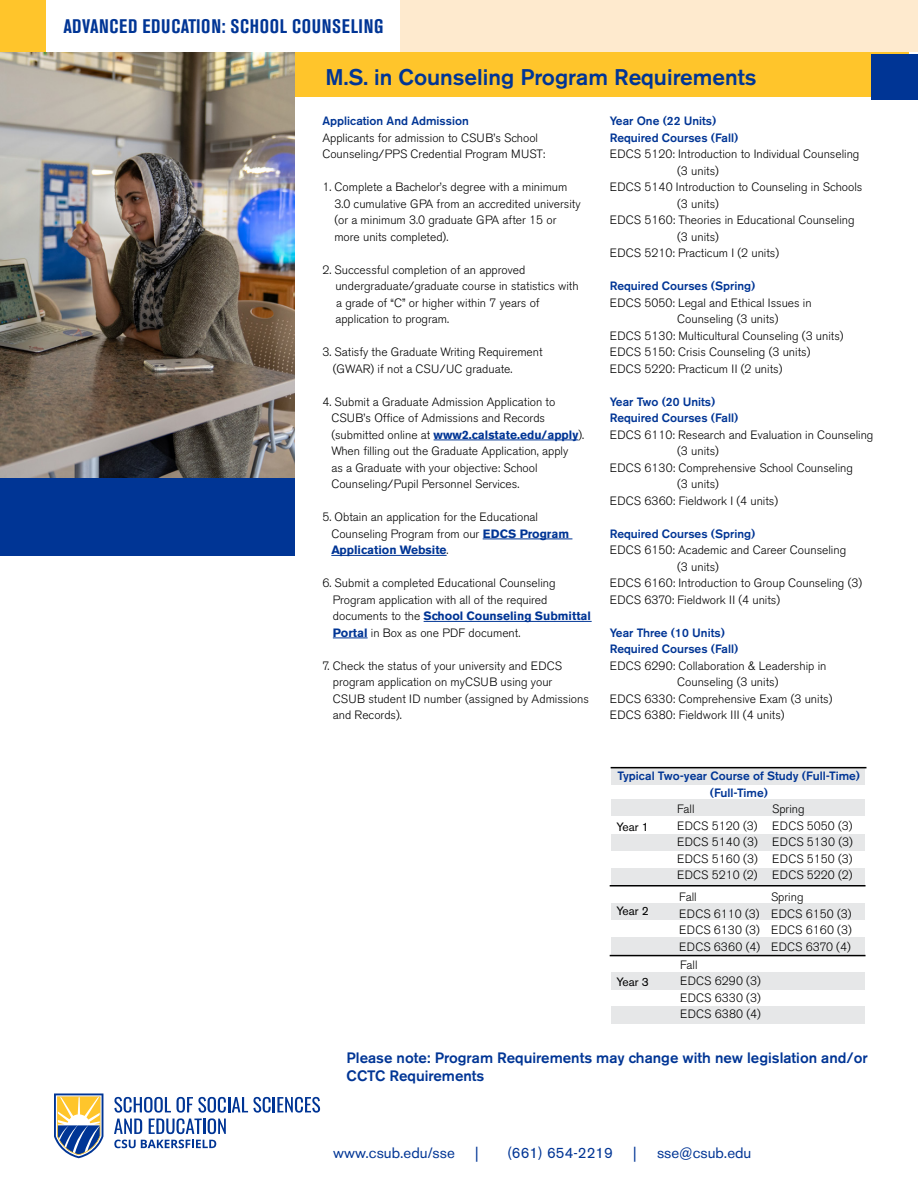
<style>
.page{position:relative;width:918px;height:1188px;background:#fff}
.page>*{position:absolute;margin:0;border:0;box-sizing:border-box;transform-origin:0 0}
.t1{font:500 22.5px "Akzidenz Grotesk BE";color:#003595}
.t2{font:700 condensed 19.5px "Akzidenz Grotesk BE";letter-spacing:.035em;color:#003595}
.t3{font:500 15px/18px "Akzidenz Grotesk BE";color:#003595}
.t4{font:15px "Akzidenz Grotesk BE";color:#003595}
.t5{font:300 12px/16.5px "Akzidenz Grotesk BE";color:#000}
.t6{font:500 12px/16.5px "Akzidenz Grotesk BE";color:#003595}
.t7{font:12px "Akzidenz Grotesk BE";color:#000}
.s1{font-weight:700;color:#003595}
</style>
<div class="page">
<img style="left:0;top:51px;width:295px;height:427px">
<div style="left:295px;top:51px;width:613px;height:45px;background:#ffc52b"></div>
<div style="left:0;top:0;width:46px;height:51px;background:#ffc52b"></div>
<hr style="left:434px;top:440px;width:144px;height:1px;background:#003595">
<hr style="left:483px;top:539px;width:89px;height:1px;background:#003595">
<hr style="left:331px;top:555px;width:116px;height:1px;background:#003595">
<hr style="left:424px;top:621px;width:168px;height:1px;background:#003595">
<hr style="left:333px;top:638px;width:35px;height:1px;background:#003595">
<div style="left:872px;top:54px;width:46px;height:45px;background:#003595"></div>
<div style="left:0;top:478px;width:295px;height:78px;background:#003595"></div>
<div style="left:611px;top:767px;width:254px;height:17px;background:#e6e7e8"></div>
<div style="left:611px;top:799px;width:254px;height:18px;background:#e6e7e8"></div>
<div style="left:611px;top:834px;width:254px;height:17px;background:#e6e7e8"></div>
<div style="left:611px;top:868px;width:254px;height:18px;background:#e6e7e8"></div>
<div style="left:611px;top:903px;width:254px;height:17px;background:#e6e7e8"></div>
<div style="left:611px;top:938px;width:254px;height:17px;background:#e6e7e8"></div>
<div style="left:611px;top:972px;width:254px;height:17px;background:#e6e7e8"></div>
<div style="left:611px;top:1007px;width:254px;height:17px;background:#e6e7e8"></div>
<hr style="left:611px;top:767px;width:255px;height:1px;background:#000">
<hr style="left:610px;top:955px;width:256px;height:1px;background:#000">
<hr style="left:610px;top:885px;width:256px;height:2px;background:#000">
<div style="left:401px;top:0;width:517px;height:51px;background:#feeace"></div>
<svg style="left:114px;top:1097px;width:206px;height:37px"></svg>
<svg style="left:114px;top:1140px;width:102px;height:8px"></svg>
<svg style="left:54px;top:1093px;width:49px;height:65px"></svg>
<h2 class="t2" style="left:63px;top:16px;width:322px">ADVANCED EDUCATION: SCHOOL COUNSELING</h2>
<h1 class="t1" style="left:325px;top:63px;width:433px">M.S. in Counseling Program Requirements</h1>
<p class="t6" style="left:322px;top:113px;width:148px">Application And Admission</p>
<p class="t5" style="left:322px;top:130px;width:225px">Applicants for admission to CSUB’s School<br>Counseling/PPS Credential Program MUST:</p>
<p class="t5" style="left:334px;top:179px;width:248px;text-indent:-12px">1. Complete a Bachelor’s degree with a minimum 3.0 cumulative GPA from an accredited university (or a minimum 3.0 graduate GPA after 15 or more units completed).</p>
<p class="t5" style="left:335px;top:262px;width:245px;text-indent:-13px">2. Successful completion of an approved undergraduate/graduate course in statistics with a grade of “C” or higher within 7 years of application to program.</p>
<p class="t5" style="left:333px;top:344px;width:211px;text-indent:-10px">3. Satisfy the Graduate Writing Requirement (GWAR) if not a CSU/UC graduate.</p>
<p class="t5" style="left:331px;top:394px;width:254px;text-indent:-9px">4. Submit a Graduate Admission Application to CSUB’s Office of Admissions and Records (submitted online at <span class="s1">www2.calstate.edu/apply</span>).<br>When filling out the Graduate Application, apply<br>as a Graduate with your objective: School Counseling/Pupil Personnel Services.</p>
<p class="t5" style="left:331px;top:509px;width:239px;text-indent:-9px">5. Obtain an application for the Educational<br>Counseling Program from our <span class="s1">EDCS Program<br>Application Website</span>.</p>
<p class="t5" style="left:333px;top:575px;width:260px;text-indent:-10px">6. Submit a completed Educational Counseling Program application with all of the required documents to the <span class="s1">School Counseling Submittal Portal</span> in Box as one PDF document.</p>
<p class="t5" style="left:333px;top:658px;width:258px;text-indent:-10px">7. Check the status of your university and EDCS program application on myCSUB using your<br>CSUB student ID number (assigned by Admissions and Records).</p>
<p class="t6" style="left:610px;top:113px;width:130px">Year One (22 Units)<br>Required Courses (Fall)</p>
<p class="t5" style="left:610px;top:146px;width:251px">EDCS 5120: Introduction to Individual Counseling</p>
<p class="t5" style="left:677px;top:163px;width:43px">(3 units)</p>
<p class="t5" style="left:610px;top:179px;width:254px">EDCS 5140 Introduction to Counseling in Schools</p>
<p class="t5" style="left:677px;top:196px;width:43px">(3 units)</p>
<p class="t5" style="left:610px;top:212px;width:247px">EDCS 5160: Theories in Educational Counseling</p>
<p class="t5" style="left:677px;top:229px;width:43px">(3 units)</p>
<p class="t5" style="left:610px;top:245px;width:171px">EDCS 5210: Practicum I (2 units)</p>
<p class="t6" style="left:610px;top:278px;width:147px">Required Courses (Spring)</p>
<p class="t5" style="left:610px;top:295px;width:203px">EDCS 5050: Legal and Ethical Issues in</p>
<p class="t5" style="left:677px;top:311px;width:103px">Counseling (3 units)</p>
<p class="t5" style="left:610px;top:328px;width:236px">EDCS 5130: Multicultural Counseling (3 units)</p>
<p class="t5" style="left:610px;top:344px;width:202px">EDCS 5150: Crisis Counseling (3 units)</p>
<p class="t5" style="left:610px;top:361px;width:174px">EDCS 5220: Practicum II (2 units)</p>
<p class="t6" style="left:610px;top:393px;width:130px">Year Two (20 Units)<br>Required Courses (Fall)</p>
<p class="t5" style="left:610px;top:427px;width:265px">EDCS 6110: Research and Evaluation in Counseling</p>
<p class="t5" style="left:677px;top:443px;width:43px">(3 units)</p>
<p class="t5" style="left:610px;top:460px;width:245px">EDCS 6130: Comprehensive School Counseling</p>
<p class="t5" style="left:677px;top:476px;width:43px">(3 units)</p>
<p class="t5" style="left:610px;top:493px;width:170px">EDCS 6360: Fieldwork I (4 units)</p>
<p class="t6" style="left:610px;top:525px;width:147px">Required Courses (Spring)</p>
<p class="t5" style="left:610px;top:542px;width:238px">EDCS 6150: Academic and Career Counseling</p>
<p class="t5" style="left:677px;top:559px;width:43px">(3 units)</p>
<p class="t5" style="left:610px;top:575px;width:254px">EDCS 6160: Introduction to Group Counseling (3)</p>
<p class="t5" style="left:610px;top:592px;width:172px">EDCS 6370: Fieldwork II (4 units)</p>
<p class="t6" style="left:610px;top:624px;width:130px">Year Three (10 Units)<br>Required Courses (Fall)</p>
<p class="t5" style="left:610px;top:658px;width:218px">EDCS 6290: Collaboration &amp; Leadership in</p>
<p class="t5" style="left:677px;top:674px;width:103px">Counseling (3 units)</p>
<p class="t5" style="left:610px;top:691px;width:224px">EDCS 6330: Comprehensive Exam (3 units)</p>
<p class="t5" style="left:610px;top:707px;width:177px">EDCS 6380: Fieldwork III (4 units)</p>
<p class="t6" style="left:617px;top:768px;width:244px;text-align:center">Typical Two-year Course of Study (Full-Time) (Full-Time)</p>
<p class="t5" style="left:772px;top:801px;width:82px">Spring<br>EDCS 5050 (3)<br>EDCS 5130 (3)<br>EDCS 5150 (3)<br>EDCS 5220 (2)</p>
<p class="t5" style="left:677px;top:801px;width:82px">Fall<br>EDCS 5120 (3)<br>EDCS 5140 (3)<br>EDCS 5160 (3)<br>EDCS 5210 (2)</p>
<p class="t7" style="left:617px;top:820px;width:34px">Year 1</p>
<p class="t7" style="left:617px;top:903px;width:34px">Year 2</p>
<p class="t7" style="left:617px;top:975px;width:34px">Year 3</p>
<p class="t5" style="left:679px;top:889px;width:82px">Fall<br>EDCS 6110 (3)<br>EDCS 6130 (3)<br>EDCS 6360 (4)</p>
<p class="t5" style="left:680px;top:956px;width:82px">Fall<br>EDCS 6290 (3)<br>EDCS 6330 (3)<br>EDCS 6380 (4)</p>
<p class="t5" style="left:771px;top:889px;width:82px">Spring<br>EDCS 6150 (3)<br>EDCS 6160 (3)<br>EDCS 6370 (4)</p>
<p class="t3" style="left:347px;top:1048px;width:523px">Please note: Program Requirements may change with new legislation and/or<br>CCTC Requirements</p>
<p class="t4" style="left:333px;top:1144px;width:123px">www.csub.edu/sse</p>
<p class="t4" style="left:475px;top:1144px;width:5px">|</p>
<p class="t4" style="left:507px;top:1144px;width:107px">(661) 654-2219</p>
<p class="t4" style="left:633px;top:1144px;width:5px">|</p>
<p class="t4" style="left:657px;top:1144px;width:96px">sse@csub.edu</p>
</div>
